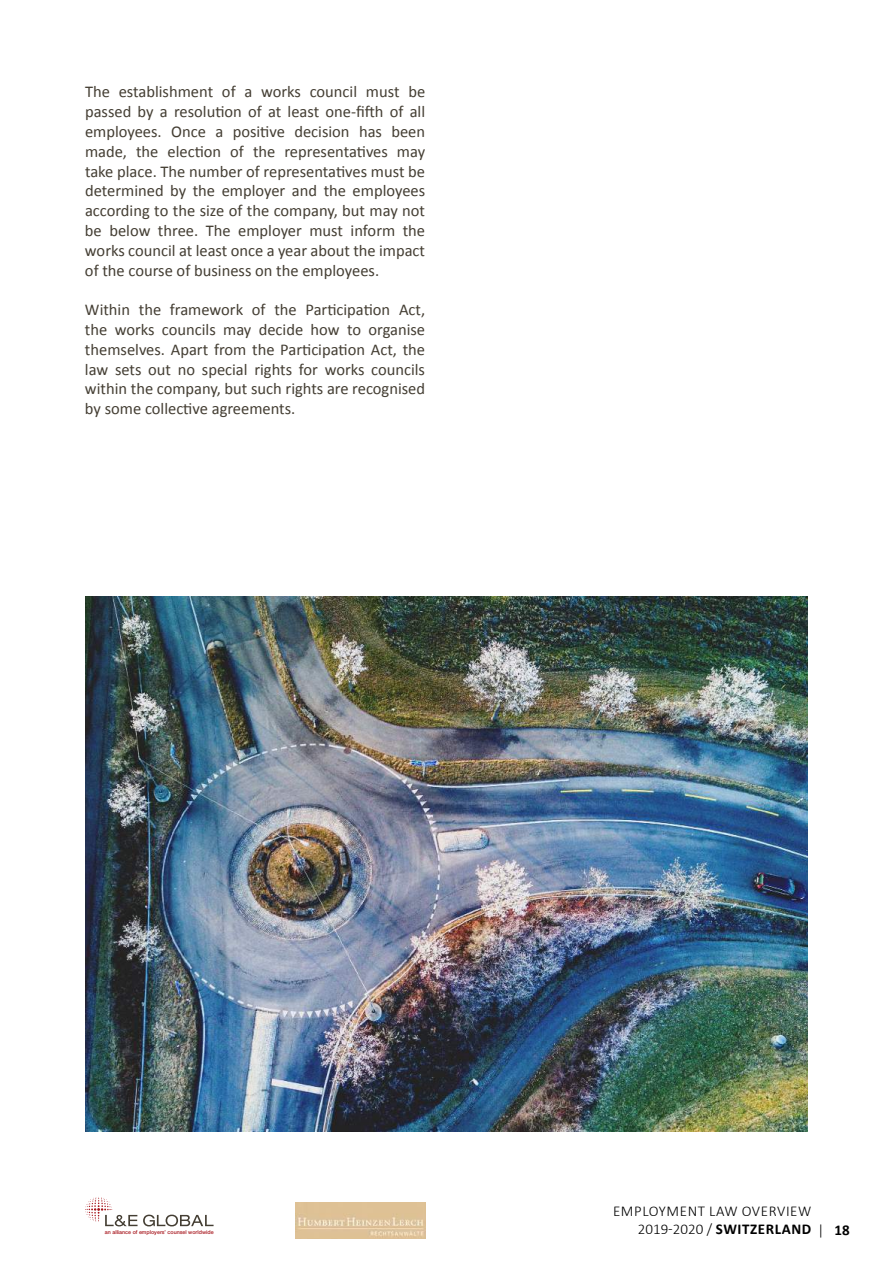
<style>
.page{position:relative;width:893px;height:1263px;background:#fff}
.page>*{position:absolute;margin:0;border:0;box-sizing:border-box;transform-origin:0 0}
.t1{font:16.5px/19.8px "Calibri";color:#443e33;text-align:justify}
.t2{font:700 15px "Calibri";letter-spacing:.04em;color:#000}
.t3{font:300 15px "Calibri";letter-spacing:.04em;color:#000}
.t4{font:500 5.25px "Helvetica Neue";color:#a7151c}
.s1{font-weight:300}
</style>
<div class="page">
<svg style="left:85px;top:1197px;width:129px;height:29px"></svg>
<img style="left:296px;top:1202px;width:129px;height:36px">
<img style="left:85px;top:596px;width:723px;height:535px">
<p class="t1" style="left:85px;top:82px;width:342px">The establishment of a works council must be passed by a resolution of at least one-fifth of all employees. Once a positive decision has been made, the election of the representatives may take place. The number of representatives must be determined by the employer and the employees according to the size of the company, but may not be below three. The employer must inform the works council at least once a year about the impact of the course of business on the employees.</p>
<p class="t1" style="left:85px;top:300px;width:342px">Within the framework of the Participation Act, the works councils may decide how to organise themselves. Apart from the Participation Act, the law sets out no special rights for works councils within the company, but such rights are recognised by some collective agreements.</p>
<p class="t3" style="left:613px;top:1202px;width:200px">EMPLOYMENT LAW OVERVIEW</p>
<p class="t4" style="left:105px;top:1228px;width:110px">an alliance of employers’ counsel worldwide</p>
<p class="t2" style="left:638px;top:1219px;width:213px"><span class="s1">2019-2020 /</span> SWITZERLAND <span class="s1">|</span> 18</p>
</div>
